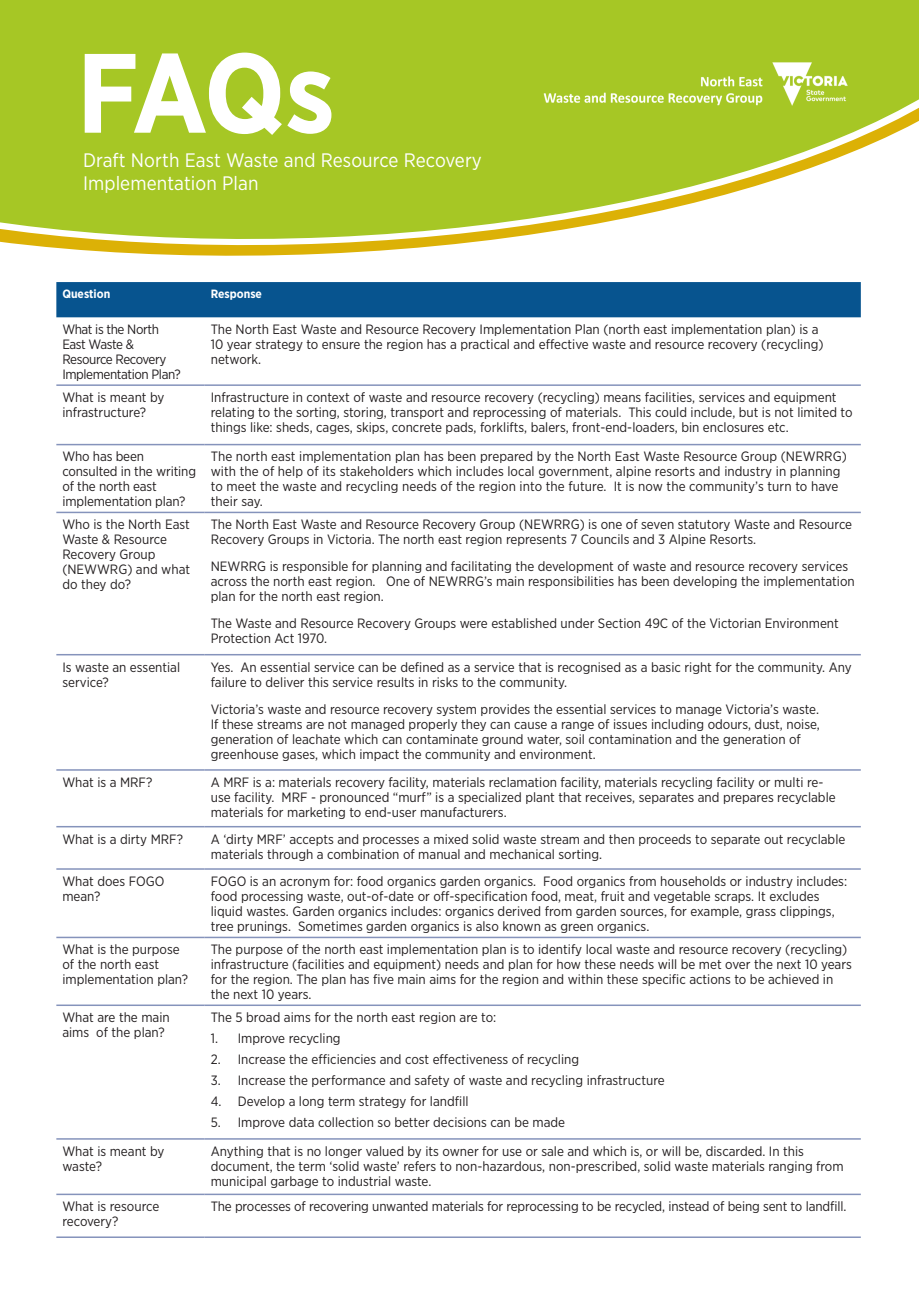
<style>
.page{position:relative;width:919px;height:1289px;background:#fff}
.page>*{position:absolute;margin:0;border:0;box-sizing:border-box;transform-origin:0 0}
.t1{font:700 112.5px "Gotham Narrow";color:#fff}
.t2{font:19.5px "Gotham Narrow";letter-spacing:.005em;color:#fff}
.t3{font:13.5px/15px "Gotham Narrow";color:#231f20}
.t4{font:13.5px/15px "Gotham Narrow";letter-spacing:-.03em;color:#231f20}
.t5{font:700 12px "Gotham Narrow";color:#fff}
</style>
<div class="page">
<svg style="left:0;top:0;width:918px;height:254px;fill:#a6c725"></svg>
<div style="left:56px;top:282px;width:804px;height:35px;background:#07548f"></div>
<hr style="left:56px;top:384px;width:149px;height:2px;background:#8593bb">
<hr style="left:205px;top:384px;width:655px;height:2px;background:#8593bb">
<hr style="left:56px;top:444px;width:149px;height:1px;background:#8593bb">
<hr style="left:205px;top:444px;width:655px;height:1px;background:#8593bb">
<hr style="left:56px;top:511px;width:149px;height:2px;background:#8593bb">
<hr style="left:205px;top:511px;width:655px;height:2px;background:#8593bb">
<hr style="left:56px;top:654px;width:149px;height:1px;background:#8593bb">
<hr style="left:205px;top:654px;width:655px;height:1px;background:#8593bb">
<hr style="left:56px;top:769px;width:149px;height:1px;background:#8593bb">
<hr style="left:205px;top:769px;width:655px;height:1px;background:#8593bb">
<hr style="left:56px;top:826px;width:149px;height:1px;background:#8593bb">
<hr style="left:205px;top:826px;width:655px;height:1px;background:#8593bb">
<hr style="left:56px;top:868px;width:149px;height:1px;background:#8593bb">
<hr style="left:205px;top:868px;width:655px;height:1px;background:#8593bb">
<hr style="left:56px;top:936px;width:149px;height:2px;background:#8593bb">
<hr style="left:205px;top:936px;width:655px;height:2px;background:#8593bb">
<hr style="left:56px;top:1004px;width:149px;height:2px;background:#8593bb">
<hr style="left:205px;top:1004px;width:655px;height:2px;background:#8593bb">
<hr style="left:56px;top:1236px;width:149px;height:1px;background:#8593bb">
<hr style="left:205px;top:1236px;width:655px;height:1px;background:#8593bb">
<hr style="left:56px;top:1138px;width:149px;height:1px;background:#8593bb">
<hr style="left:205px;top:1138px;width:655px;height:1px;background:#8593bb">
<hr style="left:56px;top:1193px;width:149px;height:2px;background:#8593bb">
<hr style="left:205px;top:1193px;width:655px;height:2px;background:#8593bb">
<img style="left:498px;top:61px;width:369px;height:45px">
<p class="t1" style="left:77px;top:21px;width:259px">FAQs</p>
<p class="t2" style="left:83px;top:148px;width:400px">Draft North East Waste and Resource Recovery</p>
<p class="t2" style="left:83px;top:171px;width:177px">Implementation Plan</p>
<p class="t5" style="left:62px;top:286px;width:49px">Question</p>
<p class="t5" style="left:211px;top:286px;width:53px">Response</p>
<p class="t4" style="left:62px;top:321px;width:120px">What is the North<br>East Waste &amp;<br>Resource Recovery<br>Implementation Plan?</p>
<p class="t3" style="left:211px;top:321px;width:614px">The North East Waste and Resource Recovery Implementation Plan (north east implementation plan) is a<br>10 year strategy to ensure the region has a practical and effective waste and resource recovery (recycling) network.</p>
<p class="t3" style="left:62px;top:389px;width:104px">What is meant by infrastructure?</p>
<p class="t3" style="left:211px;top:389px;width:643px">Infrastructure in context of waste and resource recovery (recycling) means facilities, services and equipment relating to the sorting, storing, transport and reprocessing of materials. This could include, but is not limited to things like: sheds, cages, skips, concrete pads, forklifts, balers, front-end-loaders, bin enclosures etc.</p>
<p class="t3" style="left:62px;top:449px;width:135px">Who has been consulted in the writing of the north east implementation plan?</p>
<p class="t3" style="left:211px;top:449px;width:637px">The north east implementation plan has been prepared by the North East Waste Resource Group (NEWRRG) with the of help of its stakeholders which includes local government, alpine resorts and industry in planning to meet the waste and recycling needs of the region into the future. It is now the community’s turn to have their say.</p>
<p class="t3" style="left:62px;top:516px;width:129px">Who is the North East<br>Waste &amp; Resource<br>Recovery Group (NEWWRG) and what do they do?</p>
<p class="t3" style="left:211px;top:516px;width:643px">The North East Waste and Resource Recovery Group (NEWRRG) is one of seven statutory Waste and Resource<br>Recovery Groups in Victoria. The north east region represents 7 Councils and 3 Alpine Resorts.</p>
<p class="t3" style="left:211px;top:558px;width:645px">NEWRRG is responsible for planning and facilitating the development of waste and resource recovery services across the north east region. One of NEWRRG’s main responsibilities has been developing the implementation plan for the north east region.</p>
<p class="t3" style="left:211px;top:615px;width:629px">The Waste and Resource Recovery Groups were established under Section 49C of the Victorian Environment<br>Protection Act 1970.</p>
<p class="t3" style="left:62px;top:659px;width:119px">Is waste an essential service?</p>
<p class="t3" style="left:211px;top:659px;width:642px">Yes. An essential service can be defined as a service that is recognised as a basic right for the community. Any failure to deliver this service results in risks to the community.</p>
<p class="t3" style="left:211px;top:701px;width:610px">Victoria’s waste and resource recovery system provides the essential services to manage Victoria’s waste.<br>If these streams are not managed properly they can cause a range of issues including odours, dust, noise, generation of leachate which can contaminate ground water, soil contamination and the generation of greenhouse gases, which impact the community and environment.</p>
<p class="t3" style="left:62px;top:774px;width:92px">What is a MRF?</p>
<p class="t3" style="left:211px;top:774px;width:626px">A MRF is a: materials recovery facility, materials reclamation facility, materials recycling facility or multi re&shy;use facility. MRF - pronounced “murf” is a specialized plant that receives, separates and prepares recyclable materials for marketing to end-user manufacturers.</p>
<p class="t3" style="left:62px;top:831px;width:122px">What is a dirty MRF?</p>
<p class="t3" style="left:211px;top:831px;width:636px">A ‘dirty MRF’ accepts and processes a mixed solid waste stream and then proceeds to separate out recyclable materials through a combination of manual and mechanical sorting.</p>
<p class="t3" style="left:62px;top:873px;width:103px">What does FOGO mean?</p>
<p class="t3" style="left:211px;top:873px;width:638px">FOGO is an acronym for: food organics garden organics. Food organics from households or industry includes: food processing waste, out-of-date or off-specification food, meat, fruit and vegetable scraps. It excludes liquid wastes. Garden organics includes: organics derived from garden sources, for example, grass clippings, tree prunings. Sometimes garden organics is also known as green organics.</p>
<p class="t3" style="left:62px;top:941px;width:127px">What is the purpose of the north east implementation plan?</p>
<p class="t3" style="left:211px;top:941px;width:642px">The purpose of the north east implementation plan is to identify local waste and resource recovery (recycling) infrastructure (facilities and equipment) needs and plan for how these needs will be met over the next 10 years for the region. The plan has five main aims for the region and within these specific actions to be achieved in the next 10 years.</p>
<p class="t3" style="left:62px;top:1009px;width:109px">What are the main aims of the plan?</p>
<p class="t3" style="left:211px;top:1009px;width:287px">The 5 broad aims for the north east region are to:</p>
<p class="t3" style="left:211px;top:1030px;width:131px">1. Improve recycling</p>
<p class="t3" style="left:211px;top:1051px;width:370px">2. Increase the efficiencies and cost effectiveness of recycling</p>
<p class="t3" style="left:211px;top:1072px;width:455px">3. Increase the performance and safety of waste and recycling infrastructure</p>
<p class="t3" style="left:211px;top:1093px;width:259px">4. Develop a long term strategy for landfill</p>
<p class="t3" style="left:211px;top:1114px;width:356px">5. Improve data collection so better decisions can be made</p>
<p class="t3" style="left:62px;top:1143px;width:104px">What is meant by waste?</p>
<p class="t3" style="left:211px;top:1143px;width:634px">Anything that is no longer valued by its owner for use or sale and which is, or will be, discarded. In this document, the term ‘solid waste’ refers to non-hazardous, non-prescribed, solid waste materials ranging from municipal garbage to industrial waste.</p>
<p class="t3" style="left:62px;top:1198px;width:98px">What is resource recovery?</p>
<p class="t3" style="left:211px;top:1198px;width:637px">The processes of recovering unwanted materials for reprocessing to be recycled, instead of being sent to landfill.</p>
</div>
